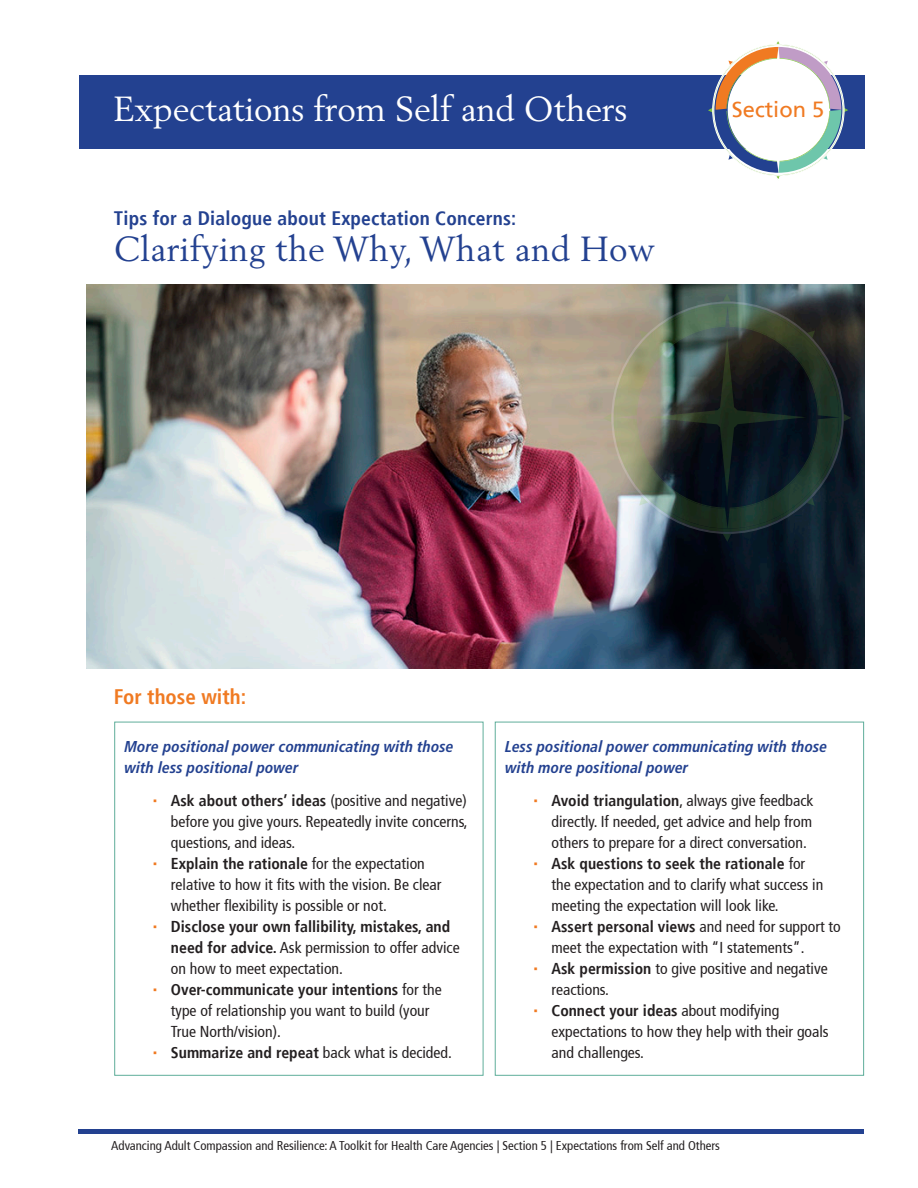
<style>
.page{position:relative;width:918px;height:1188px;background:#fff}
.page>*{position:absolute;margin:0;border:0;box-sizing:border-box;transform-origin:0 0}
.t1{font:34.5px "Berling";letter-spacing:-.005em;color:#fff}
.t2{font:34.5px "Berling";letter-spacing:.01em;color:#234190}
.t3{font:21.9px "Frutiger";color:#f07a22}
.t4{font:700 condensed 21px "Frutiger";color:#f07a22}
.t5{font:700 condensed 19.5px "Frutiger";letter-spacing:.01em;color:#234190}
.t6{font:condensed 15.75px/21px "Frutiger";color:#231f20}
.t7{font:700 condensed 15.75px/21px "Frutiger";color:#231f20}
.t8{font:italic 700 condensed 15.75px/21px "Frutiger LT Pro";color:#234190}
.t9{font:condensed 12.75px "Frutiger";color:#231f20}
.s1{font-family:"Maurea Jci Lf ML";font-weight:500;font-stretch:normal;color:#f07a22}
.s2{font-weight:700}
.s3{font-weight:400}
</style>
<div class="page">
<hr style="left:79px;top:1130px;width:785px;height:4px;background:#234190">
<div style="left:79px;top:75px;width:786px;height:73px;background:#234190"></div>
<svg style="left:708px;top:41px;width:140px;height:138px"></svg>
<img style="left:86px;top:284px;width:779px;height:385px">
<svg style="left:603px;top:294px;width:248px;height:248px"></svg>
<img style="left:611px;top:301px;width:233px;height:233px">
<div style="left:114px;top:722px;width:369px;height:354px;border:1px solid #5fae9a"></div>
<div style="left:495px;top:722px;width:369px;height:354px;border:1px solid #5fae9a"></div>
<p class="t1" style="left:113px;top:88px;width:515px">Expectations from Self and Others</p>
<p class="t3" style="left:732px;top:99px;width:94px">Section 5</p>
<p class="t5" style="left:114px;top:210px;width:404px">Tips for a Dialogue about Expectation Concerns:</p>
<p class="t2" style="left:114px;top:228px;width:543px">Clarifying the Why, What and How</p>
<p class="t4" style="left:114px;top:687px;width:134px">For those with:</p>
<p class="t8" style="left:124px;top:736px;width:331px">More positional power communicating with those with less positional power</p>
<p class="t6" style="left:171px;top:791px;width:298px;text-align:justify;text-indent:-18px"><span class="s1">•</span> <span class="s2">Ask about others’ ideas</span> (positive and negative) before you give yours. Repeatedly invite concerns, questions, and ideas.</p>
<p class="t6" style="left:171px;top:854px;width:272px;text-indent:-18px"><span class="s1">•</span> <span class="s2">Explain the rationale</span> for the expectation relative to how it fits with the vision. Be clear whether flexibility is possible or not.</p>
<p class="t7" style="left:171px;top:917px;width:290px;text-indent:-18px"><span class="s1">•</span> Disclose your own fallibility, mistakes, and need for advice. <span class="s3">Ask permission to offer advice on how to meet expectation.</span></p>
<p class="t6" style="left:153px;top:980px;width:290px;text-align:center"><span class="s1">•</span> <span class="s2">Over-communicate your intentions</span> for the type of relationship you want to build (your</p>
<p class="t6" style="left:171px;top:1022px;width:111px">True North/vision).</p>
<p class="t7" style="left:153px;top:1043px;width:300px"><span class="s1">•</span> Summarize and repeat <span class="s3">back what is decided.</span></p>
<p class="t8" style="left:505px;top:736px;width:324px">Less positional power communicating with those with more positional power</p>
<p class="t6" style="left:534px;top:791px;width:281px"><span class="s1">•</span> <span class="s2">Avoid triangulation</span>, always give feedback</p>
<p class="t6" style="left:552px;top:812px;width:262px">directly. If needed, get advice and help from others to prepare for a direct conversation.</p>
<p class="t7" style="left:534px;top:854px;width:273px"><span class="s1">•</span> Ask questions to seek the rationale <span class="s3">for</span></p>
<p class="t6" style="left:552px;top:875px;width:273px">the expectation and to clarify what success in</p>
<p class="t6" style="left:552px;top:896px;width:229px">meeting the expectation will look like.</p>
<p class="t6" style="left:552px;top:917px;width:291px;text-indent:-18px"><span class="s1">•</span> <span class="s2">Assert personal views</span> and need for support to meet the expectation with “I statements”.</p>
<p class="t6" style="left:552px;top:959px;width:278px;text-indent:-18px"><span class="s1">•</span> <span class="s2">Ask permission</span> to give positive and negative reactions.</p>
<p class="t7" style="left:534px;top:1001px;width:247px"><span class="s1">•</span> Connect your ideas <span class="s3">about modifying</span></p>
<p class="t6" style="left:552px;top:1022px;width:279px">expectations to how they help with their goals and challenges.</p>
<p class="t9" style="left:111px;top:1140px;width:610px">Advancing Adult Compassion and Resilience: A Toolkit for Health Care Agencies | Section 5 | Expectations from Self and Others</p>
</div>
